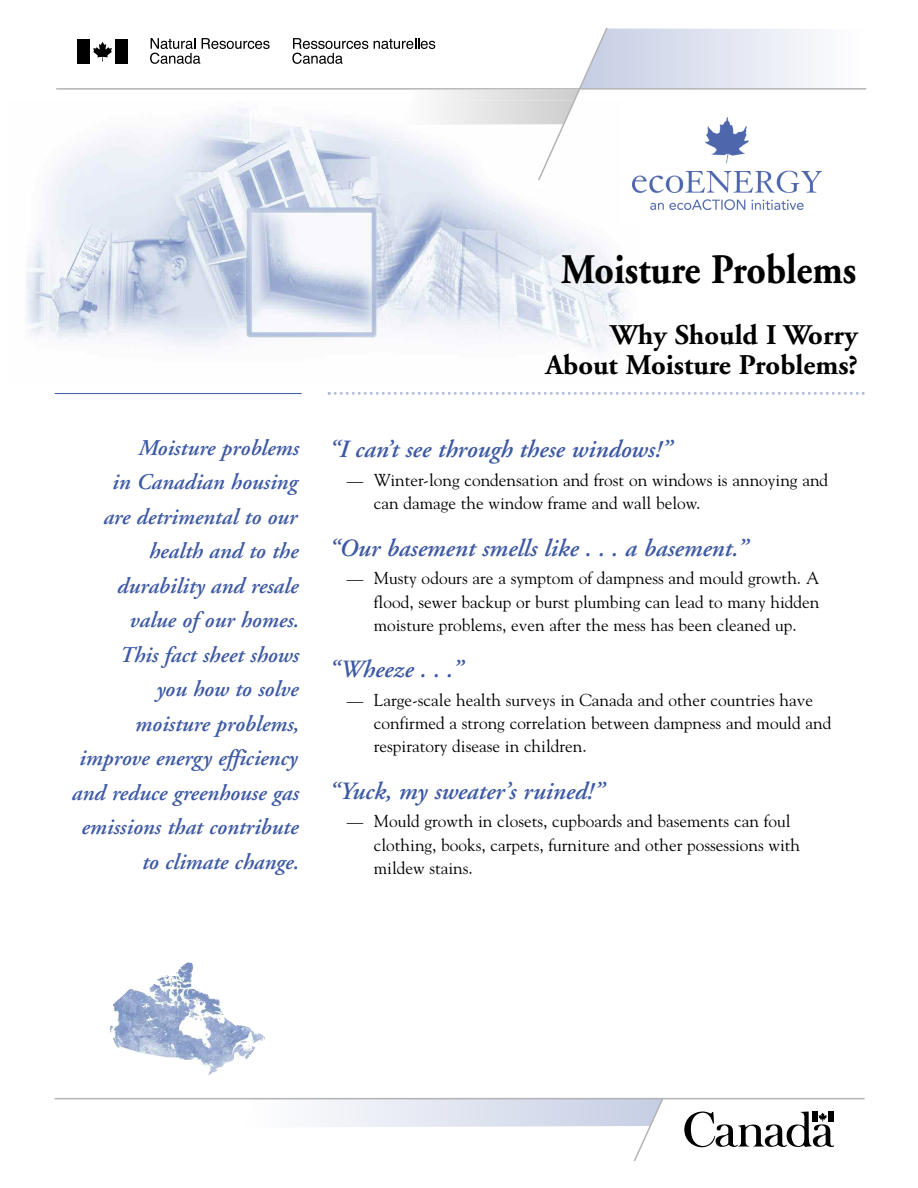
<style>
.page{position:relative;width:918px;height:1188px;background:#fff}
.page>*{position:absolute;margin:0;border:0;box-sizing:border-box;transform-origin:0 0}
.t1{font:700 42px "Adobe Garamond";color:#000;scale:.9 1}
.t2{font:700 28.5px/30px "Adobe Garamond";color:#000;text-align:right}
.t3{font:italic 600 24.75px "Adobe Garamond";color:#3d59a4}
.t4{font:italic 600 22.5px/34.5px "Adobe Garamond";color:#3d59a4;text-align:right}
.t5{font:17.25px/23.2px "Goudy";color:#000}
.s1{font-size:16.5px}
</style>
<div class="page">
<img style="left:26px;top:108px;width:601px;height:246px">
<div style="left:828px;top:1111px;width:6px;height:11px;background:#000"></div>
<svg style="left:684px;top:1112px;width:150px;height:36px"></svg>
<svg style="left:93px;top:42px;width:19px;height:19px"></svg>
<div style="left:115px;top:39px;width:12px;height:25px;background:#000"></div>
<svg style="left:150px;top:38px;width:120px;height:26px"></svg>
<svg style="left:374px;top:38px;width:61px;height:11px"></svg>
<svg style="left:292px;top:38px;width:76px;height:26px"></svg>
<div style="left:78px;top:39px;width:12px;height:25px;background:#000"></div>
<hr style="left:55px;top:393px;width:247px;height:1px;background:#3d59a4">
<svg style="left:328px;top:392px;width:537px;height:3px"></svg>
<img style="left:109px;top:962px;width:156px;height:113px">
<svg style="left:241px;top:1097px;width:424px;height:64px"></svg>
<hr style="left:55px;top:1098px;width:810px;height:1px;background:#b3b3b3">
<hr style="left:56px;top:88px;width:810px;height:2px;background:#b3b3b3">
<div style="left:621px;top:103px;width:217px;height:122px;background:#fff"></div>
<img style="left:633px;top:118px;width:188px;height:92px">
<img style="left:411px;top:89px;width:124px;height:12px">
<img style="left:401px;top:101px;width:134px;height:24px">
<svg style="left:535px;top:28px;width:75px;height:157px"></svg>
<div style="left:530px;top:180px;width:18px;height:7px;background:#fff"></div>
<h1 class="t1" style="left:561px;top:253px;width:330px">Moisture Problems</h1>
<h2 class="t2" style="left:546px;top:322px;width:314px">Why Should I Worry<br>About Moisture Problems?</h2>
<p class="t4" style="left:72px;top:432px;width:229px">Moisture problems<br>in Canadian housing<br>are detrimental to our health and to the durability and resale value of our homes.<br>This fact sheet shows<br>you how to solve<br>moisture problems, improve energy efficiency and reduce greenhouse gas emissions that contribute to climate change.</p>
<h3 class="t3" style="left:329px;top:440px;width:345px">“I can’t see through these windows!”</h3>
<p class="t5" style="left:374px;top:468px;width:456px;text-indent:-27px"><span class="s1">—</span> Winter-long condensation and frost on windows is annoying and can damage the window frame and wall below.</p>
<h3 class="t3" style="left:329px;top:538px;width:421px">“Our basement smells like . . . a basement.”</h3>
<p class="t5" style="left:374px;top:567px;width:447px;text-align:justify;text-indent:-27px"><span class="s1">—</span> Musty odours are a symptom of dampness and mould growth. A flood, sewer backup or burst plumbing can lead to many hidden moisture problems, even after the mess has been cleaned up.</p>
<h3 class="t3" style="left:329px;top:660px;width:135px">“Wheeze . . .”</h3>
<p class="t5" style="left:374px;top:688px;width:459px;text-indent:-27px"><span class="s1">—</span> Large-scale health surveys in Canada and other countries have confirmed a strong correlation between dampness and mould and respiratory disease in children.</p>
<h3 class="t3" style="left:329px;top:781px;width:277px">“Yuck, my sweater’s ruined!”</h3>
<p class="t5" style="left:374px;top:810px;width:428px;text-indent:-27px"><span class="s1">—</span> Mould growth in closets, cupboards and basements can foul clothing, books, carpets, furniture and other possessions with mildew stains.</p>
</div>
